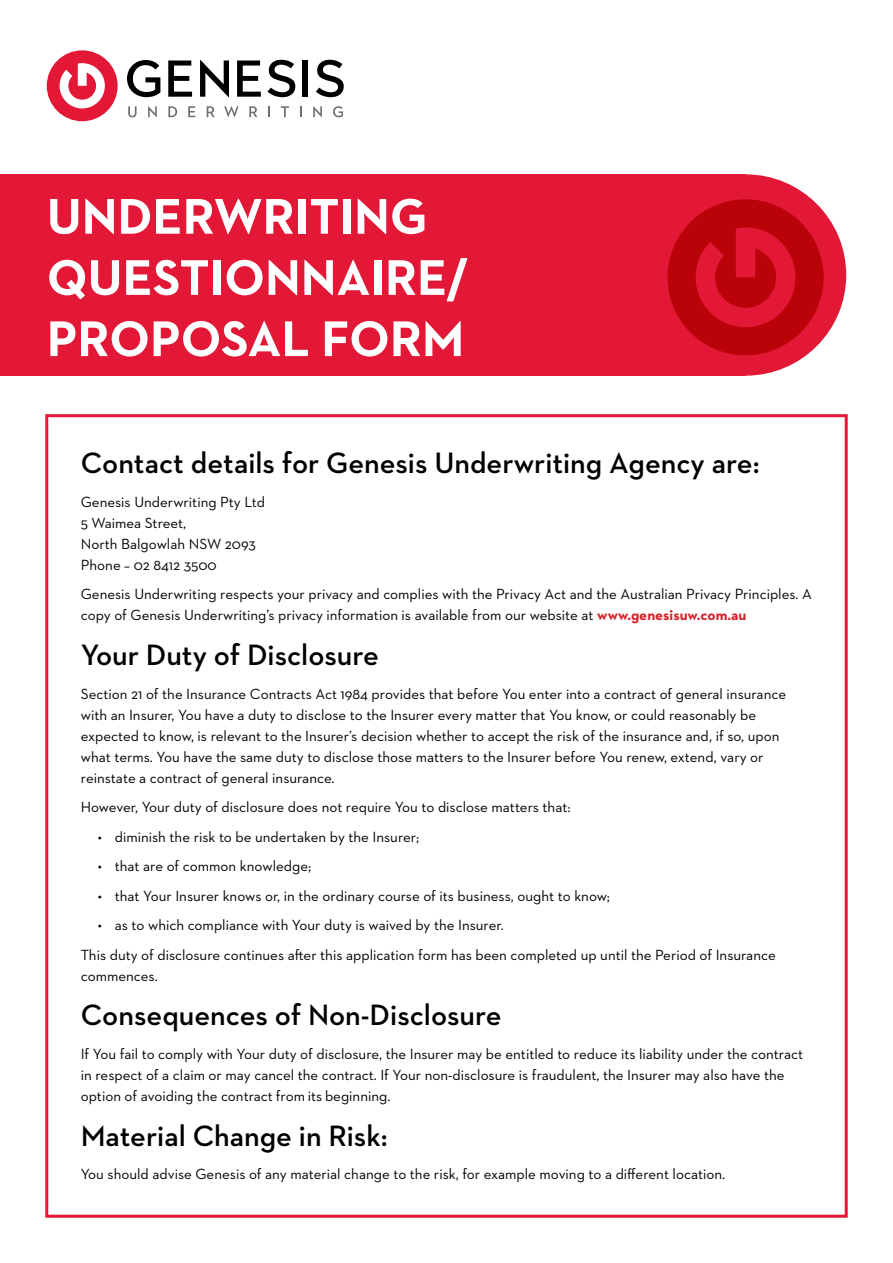
<style>
.page{position:relative;width:893px;height:1263px;background:#fff}
.page>*{position:absolute;margin:0;border:0;box-sizing:border-box;transform-origin:0 0}
.t1{font:700 51px/61.2px "Neutraface 2 Text";color:#fff}
.t2{font:600 30px "Neutraface 2 Text";color:#000}
.t3{font:15px/21px "Neutraface 2 Text";color:#000}
.s1{font-weight:700;color:#d2232a}
</style>
<div class="page">
<div style="left:0;top:174px;width:745px;height:202px;background:#e31837"></div>
<div style="left:645px;top:174px;width:201px;height:202px;background:#e31837;border-radius:50%"></div>
<svg style="left:667px;top:199px;width:157px;height:156px"></svg>
<svg style="left:128px;top:106px;width:9px;height:11px"></svg>
<svg style="left:148px;top:106px;width:9px;height:11px"></svg>
<svg style="left:168px;top:106px;width:9px;height:11px"></svg>
<svg style="left:188px;top:106px;width:7px;height:11px"></svg>
<svg style="left:207px;top:106px;width:8px;height:11px"></svg>
<svg style="left:224px;top:106px;width:15px;height:11px"></svg>
<svg style="left:249px;top:106px;width:8px;height:11px"></svg>
<svg style="left:268px;top:106px;width:2px;height:11px"></svg>
<svg style="left:281px;top:106px;width:8px;height:11px"></svg>
<svg style="left:300px;top:106px;width:2px;height:11px"></svg>
<svg style="left:313px;top:106px;width:9px;height:11px"></svg>
<svg style="left:333px;top:106px;width:10px;height:11px"></svg>
<svg style="left:127px;top:60px;width:33px;height:37px"></svg>
<svg style="left:168px;top:60px;width:24px;height:37px"></svg>
<svg style="left:200px;top:60px;width:29px;height:37px"></svg>
<svg style="left:237px;top:60px;width:24px;height:37px"></svg>
<div style="left:302px;top:60px;width:6px;height:37px;background:#000"></div>
<div style="left:47px;top:50px;width:71px;height:71px;background:#e31837;border-radius:50%"></div>
<svg style="left:60px;top:63px;width:45px;height:45px"></svg>
<svg style="left:267px;top:60px;width:28px;height:37px"></svg>
<svg style="left:316px;top:60px;width:28px;height:37px"></svg>
<h1 class="t1" style="left:47px;top:185px;width:423px">UNDERWRITING<br>QUESTIONNAIRE/<br>PROPOSAL FORM</h1>
<h2 class="t2" style="left:81px;top:444px;width:680px">Contact details for Genesis Underwriting Agency are:</h2>
<p class="t3" style="left:81px;top:491px;width:186px">Genesis Underwriting Pty Ltd<br>5 Waimea Street,<br>North Balgowlah NSW 2093<br>Phone – 02 8412 3500</p>
<p class="t3" style="left:81px;top:584px;width:733px">Genesis Underwriting respects your privacy and complies with the Privacy Act and the Australian Privacy Principles. A copy of Genesis Underwriting’s privacy information is available from our website at <span class="s1">www.genesisuw.com.au</span></p>
<h2 class="t2" style="left:81px;top:636px;width:300px">Your Duty of Disclosure</h2>
<p class="t3" style="left:81px;top:683px;width:707px">Section 21 of the Insurance Contracts Act 1984 provides that before You enter into a contract of general insurance with an Insurer, You have a duty to disclose to the Insurer every matter that You know, or could reasonably be expected to know, is relevant to the Insurer’s decision whether to accept the risk of the insurance and, if so, upon what terms. You have the same duty to disclose those matters to the Insurer before You renew, extend, vary or reinstate a contract of general insurance.</p>
<p class="t3" style="left:81px;top:796px;width:491px">However, Your duty of disclosure does not require You to disclose matters that:</p>
<p class="t3" style="left:98px;top:826px;width:323px">• diminish the risk to be undertaken by the Insurer;</p>
<p class="t3" style="left:98px;top:855px;width:215px">• that are of common knowledge;</p>
<p class="t3" style="left:98px;top:885px;width:514px">• that Your Insurer knows or, in the ordinary course of its business, ought to know;</p>
<p class="t3" style="left:81px;top:910px;width:696px;line-height:29.5px;text-indent:17px">• as to which compliance with Your duty is waived by the Insurer.<br>This duty of disclosure continues after this application form has been completed up until the Period of Insurance</p>
<p class="t3" style="left:81px;top:965px;width:78px">commences.</p>
<h2 class="t2" style="left:81px;top:996px;width:422px">Consequences of Non-Disclosure</h2>
<p class="t3" style="left:81px;top:1043px;width:724px">If You fail to comply with Your duty of disclosure, the Insurer may be entitled to reduce its liability under the contract in respect of a claim or may cancel the contract. If Your non-disclosure is fraudulent, the Insurer may also have the option of avoiding the contract from its beginning.</p>
<h2 class="t2" style="left:81px;top:1116px;width:308px">Material Change in Risk:</h2>
<p class="t3" style="left:81px;top:1163px;width:646px">You should advise Genesis of any material change to the risk, for example moving to a different location.</p>
</div>
